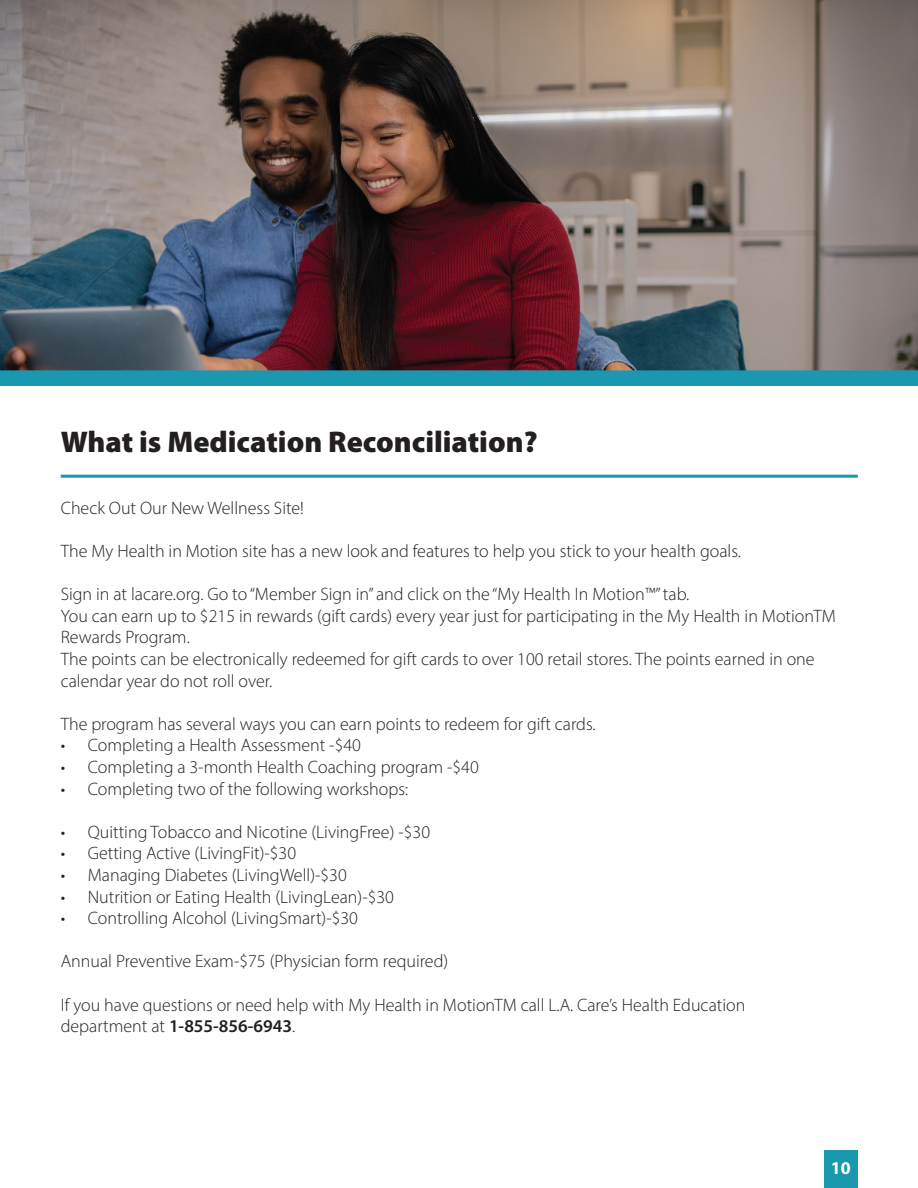
<style>
.page{position:relative;width:918px;height:1188px;background:#fff}
.page>*{position:absolute;margin:0;border:0;box-sizing:border-box;transform-origin:0 0}
.t1{font:900 30px "Myriad Pro";color:#231f20}
.t2{font:300 18px/21.6px "Myriad Pro";color:#231f20}
.t3{font:700 18px "Myriad Pro";color:#fff}
.s1{font-weight:600}
</style>
<div class="page">
<div style="left:824px;top:1151px;width:34px;height:37px;background:#1998ae"></div>
<div style="left:61px;top:475px;width:797px;height:3px;background:#1998ae;border:2px solid #1998ae"></div>
<img style="left:0;top:0;width:918px;height:386px">
<h2 class="t1" style="left:61px;top:422px;width:478px">What is Medication Reconciliation?</h2>
<p class="t2" style="left:61px;top:497px;width:245px">Check Out Our New Wellness Site!</p>
<p class="t2" style="left:61px;top:540px;width:682px">The My Health in Motion site has a new look and features to help you stick to your health goals.</p>
<p class="t2" style="left:61px;top:583px;width:777px">Sign in at lacare.org. Go to “Member Sign in” and click on the “My Health In Motion™” tab.<br>You can earn up to $215 in rewards (gift cards) every year just for participating in the My Health in MotionTM Rewards Program.<br>The points can be electronically redeemed for gift cards to over 100 retail stores. The points earned in one calendar year do not roll over.</p>
<p class="t2" style="left:61px;top:713px;width:536px">The program has several ways you can earn points to redeem for gift cards.</p>
<p class="t2" style="left:61px;top:734px;width:302px">• Completing a Health Assessment -$40</p>
<p class="t2" style="left:61px;top:756px;width:420px">• Completing a 3-month Health Coaching program -$40</p>
<p class="t2" style="left:61px;top:778px;width:349px">• Completing two of the following workshops:</p>
<p class="t2" style="left:61px;top:821px;width:371px">• Quitting Tobacco and Nicotine (LivingFree) -$30</p>
<p class="t2" style="left:61px;top:842px;width:237px">• Getting Active (LivingFit)-$30</p>
<p class="t2" style="left:61px;top:864px;width:288px">• Managing Diabetes (LivingWell)-$30</p>
<p class="t2" style="left:61px;top:886px;width:335px">• Nutrition or Eating Health (LivingLean)-$30</p>
<p class="t2" style="left:61px;top:907px;width:299px">• Controlling Alcohol (LivingSmart)-$30</p>
<p class="t2" style="left:61px;top:950px;width:389px">Annual Preventive Exam-$75 (Physician form required)</p>
<p class="t2" style="left:61px;top:994px;width:686px">If you have questions or need help with My Health in MotionTM call L.A. Care’s Health Education department at <span class="s1">1-855-856-6943</span>.</p>
<p class="t3" style="left:831px;top:1156px;width:21px">10</p>
</div>
